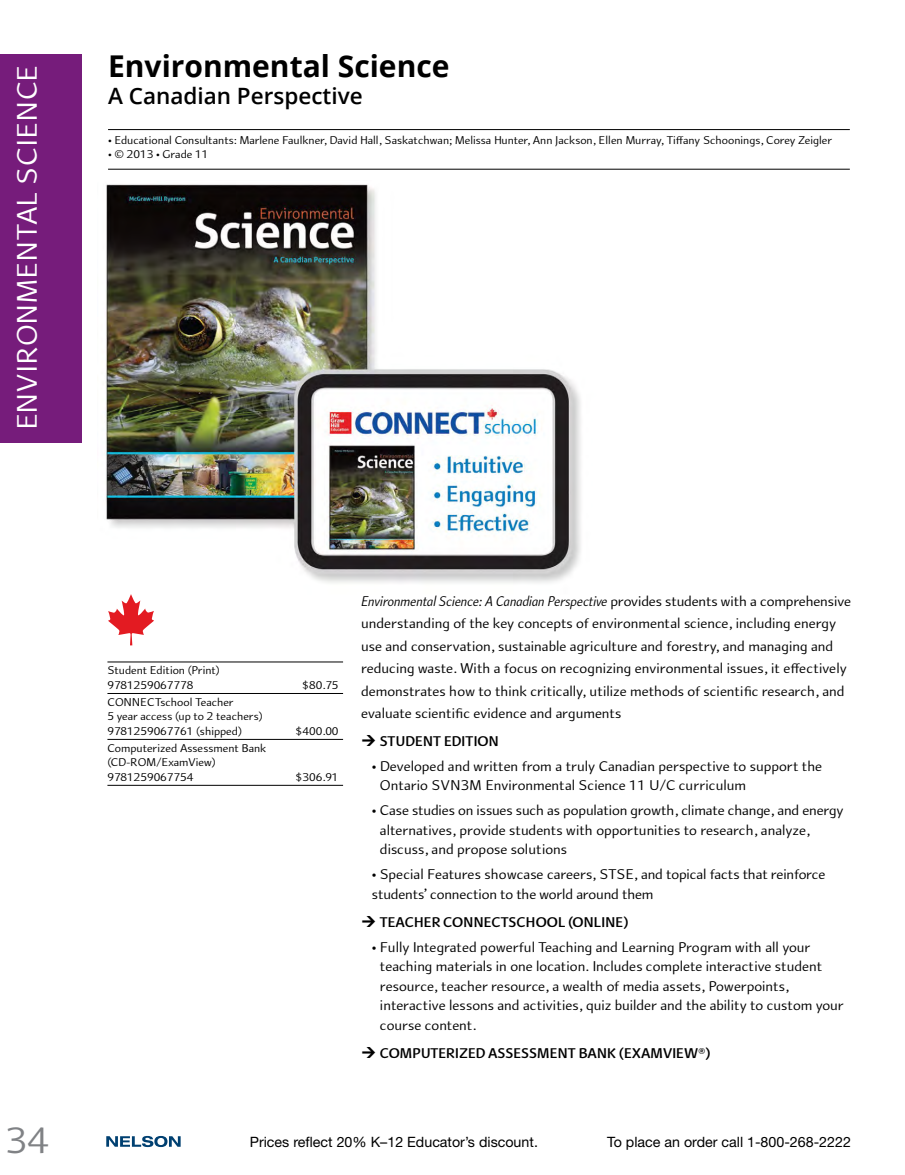
<style>
.page{position:relative;width:905px;height:1175px;background:#fff}
.page>*{position:absolute;margin:0;border:0;box-sizing:border-box;transform-origin:0 0}
.t1{font:39px "Arum Sans";color:#808285}
.t2{font:30px "Arum Sans";color:#fff}
.t3{font:700 30px "Open Sans";color:#000}
.SUBTITLE{font:600 22.5px "Open Sans";color:#000}
.BULLETS{font:15px/19.5px "Arum Sans";color:#000}
.BODY{font:15px/22.5px "Arum Sans";color:#000}
.HEADING{font:700 15px "Arum Sans";letter-spacing:-.015em;color:#000}
.BULLETS-2{font:700 15px "Arum Sans";letter-spacing:-.02em;color:#000}
.t4{font:14.25px "Helvetica Neue LT Std";color:#000}
.t5{font:12px/14.4px "Arum Sans";color:#000}
.s1{font-style:italic}
</style>
<div class="page">
<div style="left:0;top:54px;width:81px;height:389px;background:#761c7b"></div>
<svg style="left:106px;top:1135px;width:75px;height:12px"></svg>
<img style="left:105px;top:184px;width:476px;height:399px">
<svg style="left:108px;top:594px;width:46px;height:51px"></svg>
<hr style="left:107px;top:661px;width:236px;height:1px;background:#000">
<hr style="left:107px;top:693px;width:236px;height:1px;background:#000">
<hr style="left:107px;top:739px;width:236px;height:1px;background:#000">
<hr style="left:107px;top:785px;width:236px;height:1px;background:#000">
<hr style="left:108px;top:129px;width:741px;height:1px;background:#000">
<hr style="left:108px;top:169px;width:741px;height:1px;background:#000">
<p class="t2" style="left:10px;top:430px;width:367px;rotate:-90deg">ENVIRONMENTAL SCIENCE</p>
<p class="t3" style="left:108px;top:45px;width:343px">Environmental Science</p>
<p class="SUBTITLE" style="left:108px;top:80px;width:256px">A Canadian Perspective</p>
<p class="t5" style="left:108px;top:133px;width:725px">• Educational Consultants: Marlene Faulkner, David Hall, Saskatchwan; Melissa Hunter, Ann Jackson, Ellen Murray, Tiffany Schoonings, Corey Zeigler</p>
<p class="t5" style="left:108px;top:147px;width:102px">• © 2013 • Grade 11</p>
<p class="t5" style="left:107px;top:663px;width:114px">Student Edition (Print)<br>9781259067778</p>
<p class="t5" style="left:107px;top:695px;width:157px">CONNECTschool Teacher<br>5 year access (up to 2 teachers)<br>9781259067761 (shipped)</p>
<p class="t5" style="left:107px;top:741px;width:160px">Computerized Assessment Bank (CD-ROM/ExamView)<br>9781259067754</p>
<p class="t5" style="left:302px;top:678px;width:38px">$80.75</p>
<p class="t5" style="left:295px;top:724px;width:44px">$400.00</p>
<p class="t5" style="left:295px;top:769px;width:44px">$306.91</p>
<p class="BODY" style="left:361px;top:589px;width:491px"><span class="s1">Environmental Science: A Canadian Perspective</span> provides students with a comprehensive understanding of the key concepts of environmental science, including energy use and conservation, sustainable agriculture and forestry, and managing and reducing waste. With a focus on recognizing environmental issues, it effectively demonstrates how to think critically, utilize methods of scientific research, and evaluate scientific evidence and arguments</p>
<p class="HEADING" style="left:380px;top:732px;width:121px">STUDENT EDITION</p>
<p class="BULLETS" style="left:380px;top:756px;width:443px;text-indent:-8px">• Developed and written from a truly Canadian perspective to support the<br>Ontario SVN3M Environmental Science 11 U/C curriculum</p>
<p class="BULLETS" style="left:380px;top:801px;width:465px;text-indent:-8px">• Case studies on issues such as population growth, climate change, and energy alternatives, provide students with opportunities to research, analyze, discuss, and propose solutions</p>
<p class="BULLETS" style="left:372px;top:865px;width:455px">• Special Features showcase careers, STSE, and topical facts that reinforce students’ connection to the world around them</p>
<p class="HEADING" style="left:380px;top:913px;width:250px">TEACHER CONNECTSCHOOL (ONLINE)</p>
<p class="BULLETS" style="left:380px;top:937px;width:465px;text-indent:-8px">• Fully Integrated powerful Teaching and Learning Program with all your teaching materials in one location. Includes complete interactive student resource, teacher resource, a wealth of media assets, Powerpoints, interactive lessons and activities, quiz builder and the ability to custom your course content.</p>
<p class="BULLETS-2" style="left:380px;top:1043px;width:332px">COMPUTERIZED ASSESSMENT BANK (EXAMVIEW®)</p>
<h1 class="t1" style="left:6px;top:1118px;width:44px">34</h1>
<p class="t4" style="left:250px;top:1133px;width:289px">Prices reflect 20% K–12 Educator’s discount.</p>
<p class="t4" style="left:607px;top:1133px;width:245px">To place an order call 1-800-268-2222</p>
</div>
